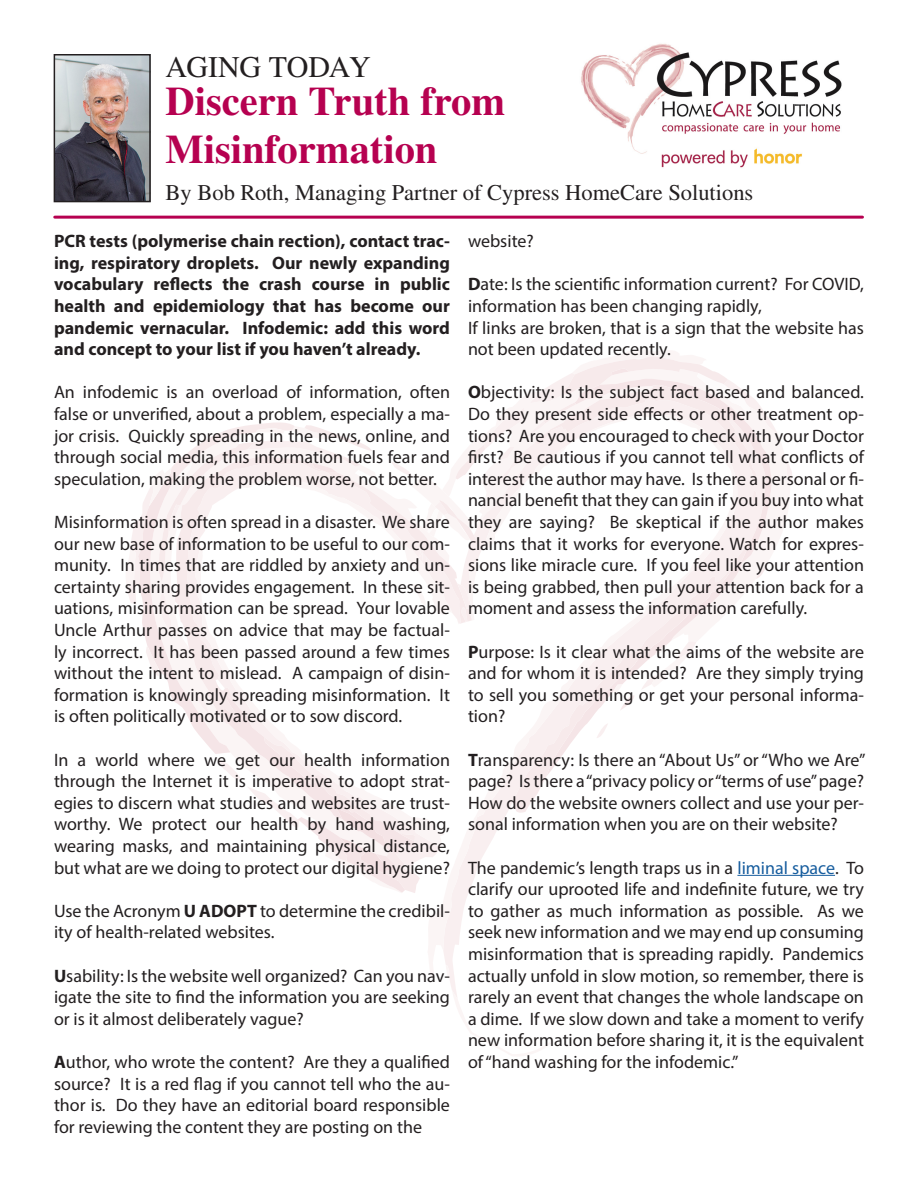
<style>
.page{position:relative;width:918px;height:1188px;background:#fff}
.page>*{position:absolute;margin:0;border:0;box-sizing:border-box;transform-origin:0 0}
.t1{font:700 40.5px/48px "STIX General";color:#b60150}
.t2{font:30px "STIX General";letter-spacing:-.01em;color:#231f20}
.t3{font:22.5px "STIX General";color:#231f20}
.t4{font:18px/21.6px "Myriad Pro";color:#231f20;text-align:justify}
.t5{font:700 18px/21.6px "Myriad Pro";color:#231f20;text-align:justify}
.s1{font-weight:700}
.s2{color:#175d9e}
</style>
<div class="page">
<svg style="left:786px;top:460px;width:6px;height:21px"></svg>
<svg style="left:443px;top:893px;width:25px;height:86px;fill:#fbf5f5"></svg>
<svg style="left:446px;top:964px;width:4px;height:15px"></svg>
<svg style="left:127px;top:356px;width:652px;height:537px"></svg>
<hr style="left:737px;top:875px;width:98px;height:1px;background:#175d9e">
<img style="left:57px;top:57px;width:91px;height:142px">
<div style="left:54px;top:54px;width:97px;height:148px;border:2px solid #231f20"></div>
<img style="left:581px;top:44px;width:261px;height:124px">
<hr style="left:55px;top:216px;width:807px;height:3px;background:#b60150">
<p class="t2" style="left:166px;top:46px;width:207px">AGING TODAY</p>
<p class="t1" style="left:166px;top:79px;width:341px">Discern Truth from<br>Misinformation</p>
<p class="t3" style="left:166px;top:177px;width:589px">By Bob Roth, Managing Partner of Cypress HomeCare Solutions</p>
<p class="t5" style="left:54px;top:230px;width:398px">PCR tests (polymerise chain rection), contact trac&shy;ing, respiratory droplets. Our newly expanding vocabulary reflects the crash course in public health and epidemiology that has become our pandemic vernacular. Infodemic: add this word and concept to your list if you haven’t already.</p>
<p class="t4" style="left:54px;top:381px;width:398px">An infodemic is an overload of information, often false or unverified, about a problem, especially a ma&shy;jor crisis. Quickly spreading in the news, online, and through social media, this information fuels fear and speculation, making the problem worse, not better.</p>
<p class="t4" style="left:54px;top:511px;width:398px">Misinformation is often spread in a disaster. We share our new base of information to be useful to our com&shy;munity. In times that are riddled by anxiety and un&shy;certainty sharing provides engagement. In these sit&shy;uations, misinformation can be spread. Your lovable Uncle Arthur passes on advice that may be factual&shy;ly incorrect. It has been passed around a few times without the intent to mislead. A campaign of disin&shy;formation is knowingly spreading misinformation. It is often politically motivated or to sow discord.</p>
<p class="t4" style="left:54px;top:748px;width:398px">In a world where we get our health information through the Internet it is imperative to adopt strat&shy;egies to discern what studies and websites are trust&shy;worthy. We protect our health by hand washing, wearing masks, and maintaining physical distance, but what are we doing to protect our digital hygiene?</p>
<p class="t4" style="left:54px;top:900px;width:398px">Use the Acronym <span class="s1">U ADOPT</span> to determine the credibil&shy;ity of health-related websites.</p>
<p class="t4" style="left:54px;top:964px;width:398px"><span class="s1">U</span>sability: Is the website well organized? Can you nav&shy;igate the site to find the information you are seeking or is it almost deliberately vague?</p>
<p class="t4" style="left:54px;top:1051px;width:398px"><span class="s1">A</span>uthor, who wrote the content? Are they a qualified source? It is a red flag if you cannot tell who the au&shy;thor is. Do they have an editorial board responsible for reviewing the content they are posting on the</p>
<p class="t4" style="left:468px;top:230px;width:67px">website?</p>
<p class="t4" style="left:468px;top:273px;width:397px"><span class="s1">D</span>ate: Is the scientific information current? For COVID, information has been changing rapidly,</p>
<p class="t4" style="left:468px;top:316px;width:398px">If links are broken, that is a sign that the website has not been updated recently.</p>
<p class="t4" style="left:468px;top:381px;width:398px"><span class="s1">O</span>bjectivity: Is the subject fact based and balanced.<br>Do they present side effects or other treatment op&shy;tions? Are you encouraged to check with your Doctor first? Be cautious if you cannot tell what conflicts of interest the author may have. Is there a personal or fi&shy;nancial benefit that they can gain if you buy into what they are saying? Be skeptical if the author makes claims that it works for everyone. Watch for expres&shy;sions like miracle cure. If you feel like your attention is being grabbed, then pull your attention back for a moment and assess the information carefully.</p>
<p class="t4" style="left:468px;top:640px;width:398px"><span class="s1">P</span>urpose: Is it clear what the aims of the website are and for whom it is intended? Are they simply trying to sell you something or get your personal informa&shy;tion?</p>
<p class="t4" style="left:468px;top:748px;width:399px"><span class="s1">T</span>ransparency: Is there an “About Us” or “Who we Are” page? Is there a “privacy policy or “terms of use” page?<br>How do the website owners collect and use your per&shy;sonal information when you are on their website?</p>
<p class="t4" style="left:468px;top:856px;width:398px">The pandemic’s length traps us in a <span class="s2">liminal space</span>. To clarify our uprooted life and indefinite future, we try to gather as much information as possible. As we seek new information and we may end up consuming misinformation that is spreading rapidly. Pandemics actually unfold in slow motion, so remember, there is rarely an event that changes the whole landscape on a dime. If we slow down and take a moment to verify new information before sharing it, it is the equivalent of “hand washing for the infodemic.”</p>
</div>
